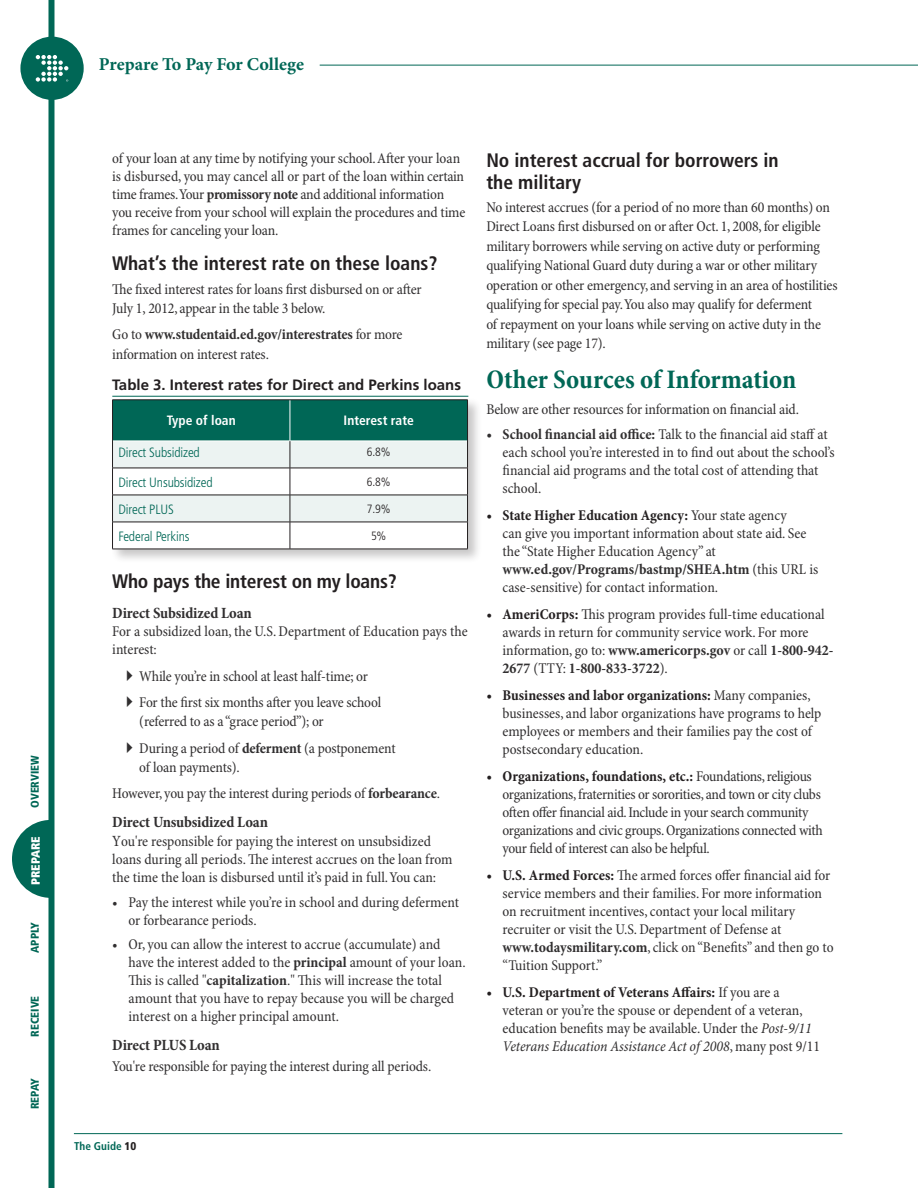
<style>
.page{position:relative;width:918px;height:1188px;background:#fff}
.page>*{position:absolute;margin:0;border:0;box-sizing:border-box;transform-origin:0 0}
._04_Body_Copy{font:700 condensed 27px "Minion Pro";color:#006756}
._04_Subhead__Black{font:700 condensed 19.5px/21.8px "Frutiger";color:#231f20}
._04_Body_Copy-2{font:700 condensed 19.5px "Frutiger";letter-spacing:-.01em;color:#231f20}
.t1{font:700 18.15px "Minion Pro";letter-spacing:-.005em;color:#006756}
._04_Subhead_Small__T{font:700 condensed 15.75px "Minion Pro";letter-spacing:-.01em;color:#312f30}
._04_Subhead__Black-2{font:700 condensed 15.75px "Minion Pro";letter-spacing:-.01em;color:#312f30}
._04_Body_Bullets{font:condensed 15px/18px "Minion Pro";letter-spacing:-.005em;color:#312f30}
._04_Body_Copy-3{font:condensed 15px/19.5px "Minion Pro";letter-spacing:-.01em;color:#312f30}
._04_Body_Bullets-2{font:condensed 15px/18px "Minion Pro";letter-spacing:-.025em;color:#312f30}
._04_Body_Bullets_Sec{font:condensed 15px/19.5px "Minion Pro";letter-spacing:-.015em;color:#312f30}
._04_Subhead_Small__T-2{font:condensed 15px/18px "Minion Pro";color:#312f30}
._04_Subhead__Black-3{font:condensed 15px/18px "Minion Pro";color:#312f30}
._05_Table_Name_Rule{font:700 15px "Frutiger";color:#231f20}
.t2{font:300 condensed 13.5px "Frutiger";letter-spacing:-.01em;color:#006756}
.t3{font:700 condensed 13.5px "Frutiger";color:#fff}
.t4{font:300 condensed 12px "Frutiger";color:#231f20}
.t5{font:900 condensed 12px "Frutiger";color:#fff}
.t6{font:900 condensed 11.25px "Frutiger";color:#006756}
.t7{font:700 condensed 11.25px "Frutiger";color:#006756}
.s1{font-weight:700}
.s2{font-size:15.75px}
.s3{font-weight:700;color:#231f20}
.s4{font-style:italic}
.s5{font-weight:900;color:#231f20}
</style>
<div class="page">
<hr style="left:74px;top:1133px;width:768px;height:1px;background:#006756">
<hr style="left:320px;top:65px;width:598px;height:1px;background:#006756">
<svg style="left:12px;top:820px;width:36px;height:78px"></svg>
<div style="left:48px;top:0;width:6px;height:1188px;background:#006756"></div>
<div style="left:20px;top:37px;width:64px;height:63px;background:#006756;border-radius:50%"></div>
<svg style="left:36px;top:55px;width:32px;height:27px"></svg>
<hr style="left:112px;top:396px;width:356px;height:1px;background:#006756">
<div style="left:110px;top:398px;width:372px;height:165px;background:#231f20;opacity:.25"></div>
<svg style="left:112px;top:400px;width:356px;height:149px"></svg>
<hr style="left:112px;top:549px;width:178px;height:1px;background:#231f20">
<hr style="left:290px;top:549px;width:178px;height:1px;background:#231f20">
<p class="t6" style="left:28px;top:808px;width:54px;rotate:-90deg">OVERVIEW</p>
<p class="t5" style="left:28px;top:885px;width:50px;rotate:-90deg">PREPARE</p>
<p class="t6" style="left:28px;top:953px;width:33px;rotate:-90deg">APPLY</p>
<p class="t6" style="left:28px;top:1037px;width:42px;rotate:-90deg">RECEIVE</p>
<p class="t6" style="left:28px;top:1109px;width:33px;rotate:-90deg">REPAY</p>
<p class="t1" style="left:99px;top:52px;width:207px">Prepare To Pay For College</p>
<p class="_04_Body_Copy-3" style="left:112px;top:150px;width:355px;line-height:18px">of your loan at any time by notifying your school. After your loan is disbursed, you may cancel all or part of the loan within certain time frames. Your <span class="s1">promissory note</span> and additional information you receive from your school will explain the procedures and time frames for canceling your loan.</p>
<p class="_04_Subhead__Black" style="left:112px;top:253px;width:327px">What’s the interest rate on these loans?</p>
<p class="_04_Body_Copy-3" style="left:112px;top:280px;width:311px">The fixed interest rates for loans first disbursed on or after<br>July 1, 2012, appear in the table 3 below.</p>
<p class="_04_Body_Copy-3" style="left:112px;top:326px;width:292px">Go to <span class="s1">www.studentaid.ed.gov/interestrates</span> for more information on interest rates.</p>
<p class="_05_Table_Name_Rule" style="left:112px;top:376px;width:350px">Table 3. Interest rates for Direct and Perkins loans</p>
<p class="t3" style="left:167px;top:413px;width:71px">Type of loan</p>
<p class="t3" style="left:344px;top:413px;width:72px">Interest rate</p>
<p class="t2" style="left:119px;top:445px;width:83px">Direct Subsidized</p>
<p class="t4" style="left:367px;top:445px;width:25px">6.8%</p>
<p class="t2" style="left:119px;top:474px;width:96px">Direct Unsubsidized</p>
<p class="t4" style="left:367px;top:475px;width:25px">6.8%</p>
<p class="t2" style="left:119px;top:501px;width:57px">Direct PLUS</p>
<p class="t4" style="left:367px;top:502px;width:25px">7.9%</p>
<p class="t2" style="left:119px;top:528px;width:73px">Federal Perkins</p>
<p class="t4" style="left:371px;top:529px;width:17px">5%</p>
<p class="_04_Body_Copy-2" style="left:112px;top:570px;width:286px">Who pays the interest on my loans?</p>
<p class="_04_Subhead__Black-2" style="left:112px;top:603px;width:141px">Direct Subsidized Loan</p>
<p class="_04_Subhead__Black-3" style="left:112px;top:623px;width:357px">For a subsidized loan, the U.S. Department of Education pays the interest:</p>
<p class="_04_Body_Bullets_Sec" style="left:139px;top:667px;width:230px">While you’re in school at least half-time; or</p>
<p class="_04_Body_Bullets_Sec" style="left:139px;top:693px;width:243px">For the first six months after you leave school (referred to as a “grace period”); or</p>
<p class="_04_Body_Bullets_Sec" style="left:139px;top:739px;width:258px">During a period of <span class="s1">deferment</span> (a postponement of loan payments).</p>
<p class="_04_Body_Copy-3" style="left:112px;top:785px;width:329px">However, you pay the interest during periods of <span class="s1">forbearance</span>.</p>
<p class="_04_Subhead_Small__T" style="left:112px;top:811px;width:157px">Direct Unsubsidized Loan</p>
<p class="_04_Subhead_Small__T-2" style="left:112px;top:833px;width:342px"><span class="s2">Y</span>ou're responsible for paying the interest on unsubsidized loans during all periods. The interest accrues on the loan from the time the loan is disbursed until it’s paid in full. You can:</p>
<p class="_04_Body_Bullets" style="left:129px;top:894px;width:332px;text-indent:-16px">• Pay the interest while you’re in school and during deferment or forbearance periods.</p>
<p class="_04_Body_Bullets" style="left:129px;top:935px;width:339px;text-indent:-16px">• Or, you can allow the interest to accrue (accumulate) and have the interest added to the <span class="s1">principal</span> amount of your loan.<br>This is called "<span class="s1">capitalization</span>." This will increase the total amount that you have to repay because you will be charged interest on a higher principal amount.</p>
<p class="_04_Subhead_Small__T" style="left:112px;top:1034px;width:109px">Direct PLUS Loan</p>
<p class="_04_Body_Copy-3" style="left:112px;top:1057px;width:320px">You're responsible for paying the interest during all periods.</p>
<p class="_04_Subhead__Black" style="left:486px;top:149px;width:294px">No interest accrual for borrowers in the military</p>
<p class="_04_Body_Copy-3" style="left:486px;top:198px;width:353px">No interest accrues (for a period of no more than 60 months) on Direct Loans first disbursed on or after Oct. 1, 2008, for eligible military borrowers while serving on active duty or performing qualifying National Guard duty during a war or other military operation or other emergency, and serving in an area of hostilities qualifying for special pay. You also may qualify for deferment<br>of repayment on your loans while serving on active duty in the military (see page 17).</p>
<p class="_04_Body_Copy" style="left:486px;top:360px;width:312px">Other Sources of Information</p>
<p class="_04_Body_Copy-3" style="left:486px;top:400px;width:314px">Below are other resources for information on financial aid.</p>
<p class="_04_Body_Bullets" style="left:503px;top:425px;width:334px;text-indent:-16px"><span class="s1">• School financial aid office:</span> Talk to the financial aid staff at each school you’re interested in to find out about the school’s financial aid programs and the total cost of attending that school.</p>
<p class="_04_Body_Bullets" style="left:503px;top:507px;width:317px;text-indent:-16px"><span class="s3">• State Higher Education Agency:</span> Your state agency<br>can give you important information about state aid. See the “State Higher Education Agency” at <span class="s1">www.ed.gov/Programs/bastmp/SHEA.htm</span> (this URL is case-sensitive) for contact information.</p>
<p class="_04_Body_Bullets" style="left:503px;top:606px;width:332px;text-indent:-16px"><span class="s3">• AmeriCorps:</span> This program provides full-time educational awards in return for community service work. For more information, go to: <span class="s1">www.americorps.gov</span> or call <span class="s1">1-800-942- 2677</span> (TTY: <span class="s1">1-800-833-3722</span>).</p>
<p class="_04_Body_Bullets" style="left:503px;top:687px;width:320px;text-indent:-16px"><span class="s3">• Businesses and labor organizations:</span> Many companies, businesses, and labor organizations have programs to help employees or members and their families pay the cost of postsecondary education.</p>
<p class="_04_Body_Bullets-2" style="left:503px;top:768px;width:322px;text-indent:-16px"><span class="s3">• Organizations, foundations, etc.:</span> Foundations, religious organizations, fraternities or sororities, and town or city clubs often offer financial aid. Include in your search community organizations and civic groups. Organizations connected with your field of interest can also be helpful.</p>
<p class="_04_Body_Bullets" style="left:503px;top:867px;width:333px;text-indent:-16px"><span class="s3">• U.S. Armed Forces:</span> The armed forces offer financial aid for service members and their families. For more information on recruitment incentives, contact your local military recruiter or visit the U.S. Department of Defense at <span class="s1">www.todaysmilitary.com</span>, click on “Benefits” and then go to “Tuition Support.”</p>
<p class="_04_Body_Bullets" style="left:503px;top:984px;width:319px;text-indent:-16px"><span class="s3">• U.S. Department of Veterans Affairs:</span> If you are a veteran or you’re the spouse or dependent of a veteran, education benefits may be available. Under the <span class="s4">Post-9/11<br>Veterans Education Assistance Act of 2008</span>, many post 9/11</p>
<p class="t7" style="left:74px;top:1140px;width:64px">The Guide <span class="s5">10</span></p>
</div>
